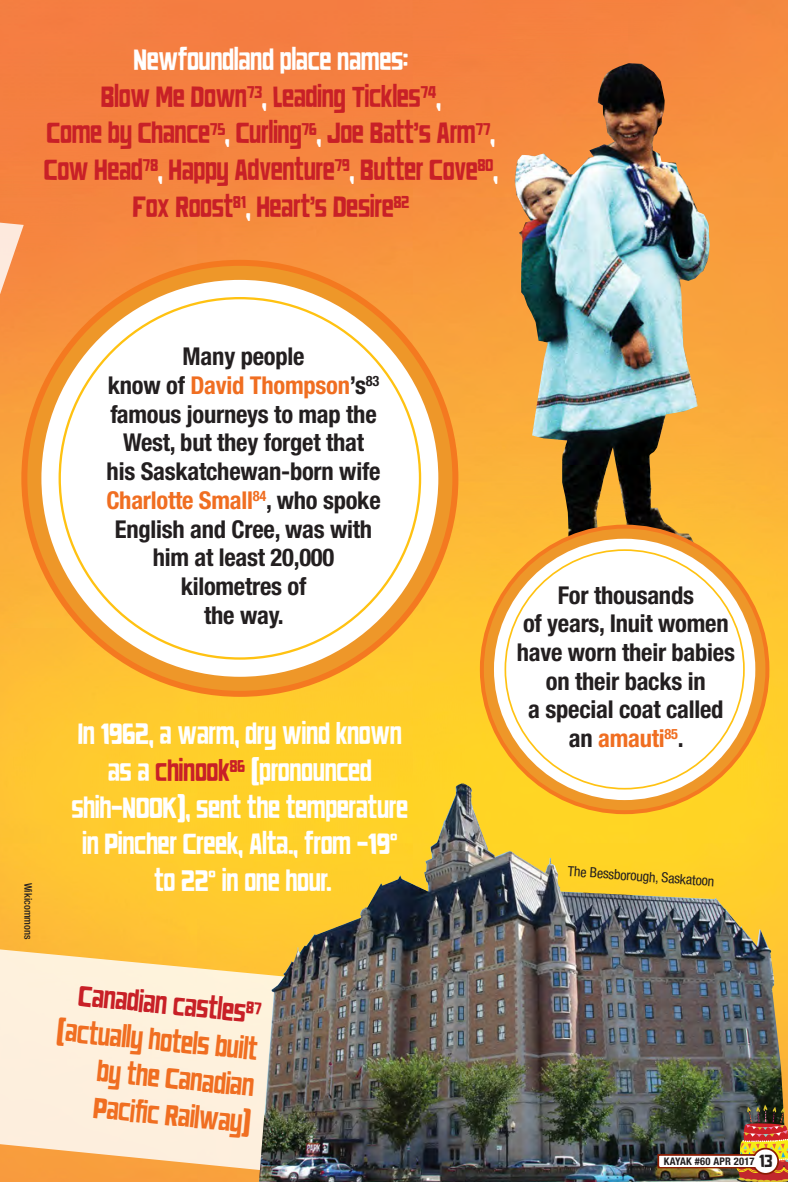
<style>
.page{position:relative;width:788px;height:1182px;background:#fff}
.page>*{position:absolute;margin:0;border:0;box-sizing:border-box;transform-origin:0 0}
.DECK{font:26.25px/36.8px "Atrofobia";letter-spacing:.01em;color:#c82027;text-align:center}
.DECK-2{font:26.25px/36.8px "Atrofobia";letter-spacing:.01em;color:#fff;text-align:center}
.t1{font:26.25px/36.8px "Atrofobia";color:#f06e21;text-align:right}
.DECK-3{font:700 condensed 24.5px/28.7px "Helvetica Neue LT Std";letter-spacing:-.01em;color:#231f20;text-align:center}
.DECK-4{font:condensed 14px "Helvetica Neue LT Std";color:#231f20}
.t2{font:700 condensed 10.5px "Helvetica Neue LT Std";letter-spacing:.02em;color:#231f20}
.t3{font:500 condensed 10.5px "Helvetica Neue LT Std";color:#231f20}
.s1{color:#fff}
.s2{color:#f06e21}
.s3{color:#c82027}
.s4{font-family:"Atrofobia";font-weight:400;font-stretch:normal;font-size:15.75px}
</style>
<div class="page">
<img style="left:0;top:0;width:787px;height:946px">
<svg style="left:0;top:183px;width:24px;height:116px;background:#f7a46f"></svg>
<svg style="left:0;top:946px;width:258px;height:235px;background:#fde4c1"></svg>
<div style="left:21px;top:260px;width:437px;height:436px;border:19px solid #f47920;border-radius:50%"></div>
<svg style="left:34px;top:273px;width:411px;height:410px"></svg>
<div style="left:27px;top:266px;width:425px;height:424px;border:14px solid #ee9729;border-radius:50%"></div>
<div style="left:60px;top:298px;width:360px;height:360px;background:#fff;border-radius:50%"></div>
<img style="left:258px;top:783px;width:529px;height:398px">
<img style="left:514px;top:63px;width:195px;height:495px">
<div style="left:480px;top:524px;width:289px;height:290px;border:13px solid #f47920;border-radius:50%"></div>
<svg style="left:489px;top:533px;width:271px;height:272px"></svg>
<div style="left:484px;top:528px;width:281px;height:282px;border:10px solid #ee9729;border-radius:50%"></div>
<div style="left:505px;top:550px;width:238px;height:238px;background:#fff;border-radius:50%"></div>
<img style="left:656px;top:1104px;width:132px;height:78px">
<p class="DECK" style="left:44px;top:41px;width:455px"><span class="s1">Newfoundland place names:<br></span>Blow Me Down<sup>73</sup><span class="s1">,</span> Leading Tickles<sup>74</sup><span class="s1">,<br></span>Come by Chance<sup>75</sup><span class="s1">,</span> Curling<sup>76</sup><span class="s1">,</span> Joe Batt’s Arm<sup>77</sup><span class="s1">, </span>Cow Head<sup>78</sup><span class="s1">,</span> Happy Adventure<sup>79</sup><span class="s1">,</span> Butter Cove<sup>80</sup><span class="s1">, </span>Fox Roost<sup>81</sup><span class="s1">,</span> Heart’s Desire<sup>82</sup></p>
<p class="DECK-3" style="left:106px;top:342px;width:276px">Many people<br>know of <span class="s2">David Thompson</span>’s<sup>83 </sup>famous journeys to map the<br>West, but they forget that his Saskatchewan-born wife<br><span class="s2">Charlotte Small</span><sup>84</sup>, who spoke<br>English and Cree, was with him at least 20,000 kilometres of<br>the way.</p>
<p class="t3" style="left:35px;top:882px;width:58px;rotate:90deg">Wikicommons</p>
<p class="DECK-2" style="left:72px;top:715px;width:337px">In 1962, a warm, dry wind known as a <span class="s3">chinook</span><sup>86</sup> (pronounced shih-NOOK), sent the temperature in Pincher Creek, Alta., from -19° to 22° in one hour.</p>
<p class="t1" style="left:63px;top:974px;width:203px;rotate:6deg"><span class="s3">Canadian castles</span><sup>87 </sup>(actually hotels built by the Canadian<br>Pacifi c Railway)</p>
<p class="DECK-3" style="left:516px;top:580px;width:220px">For thousands<br>of years, Inuit women have worn their babies on their backs in<br>a special coat called an <span class="s2">amauti</span><sup>85</sup>.</p>
<p class="DECK-4" style="left:568px;top:862px;width:148px;rotate:4deg">The Bessborough, Saskatoon</p>
<p class="t2" style="left:663px;top:1154px;width:110px">KAYAK #60 APR 2017 <span class="s4">13</span></p>
</div>
